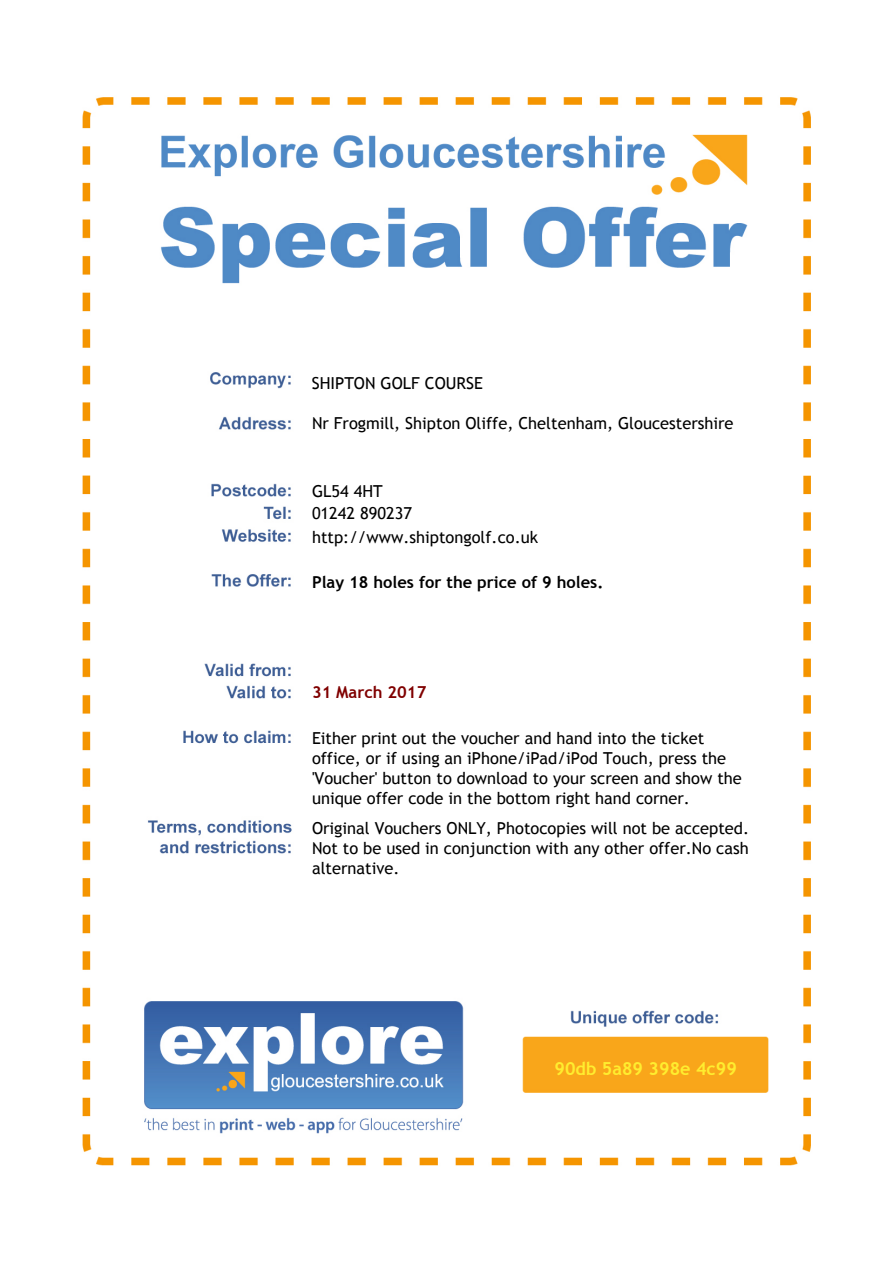
<style>
.page{position:relative;width:893px;height:1263px;background:#fff}
.page>*{position:absolute;margin:0;border:0;box-sizing:border-box;transform-origin:0 0}
.t1{font:700 18px "Trebuchet MS";color:#ffed2f}
.t2{font:16.5px/20px "Trebuchet MS";color:#000}
.t3{font:700 16.5px "Trebuchet MS";color:#000}
.t4{font:700 16.5px "Trebuchet MS";color:#800000}
</style>
<div class="page">
<img style="left:82px;top:97px;width:729px;height:1069px">
<p class="t2" style="left:312px;top:373px;width:173px">SHIPTON GOLF COURSE</p>
<p class="t2" style="left:312px;top:413px;width:423px">Nr Frogmill, Shipton Oliffe, Cheltenham, Gloucestershire</p>
<p class="t2" style="left:312px;top:481px;width:102px;line-height:21.6px">GL54 4HT<br>01242 890237</p>
<p class="t2" style="left:312px;top:527px;width:228px">http://www.shiptongolf.co.uk</p>
<p class="t3" style="left:312px;top:571px;width:293px">Play 18 holes for the price of 9 holes.</p>
<p class="t4" style="left:312px;top:682px;width:116px">31 March 2017</p>
<p class="t2" style="left:312px;top:729px;width:431px">Either print out the voucher and hand into the ticket office, or if using an iPhone/iPad/iPod Touch, press the 'Voucher' button to download to your screen and show the unique offer code in the bottom right hand corner.</p>
<p class="t2" style="left:312px;top:818px;width:439px;text-align:justify">Original Vouchers ONLY, Photocopies will not be accepted.<br>Not to be used in conjunction with any other offer.No cash alternative.</p>
<p class="t1" style="left:554px;top:1057px;width:184px">90db 5a89 398e 4c99</p>
</div>
